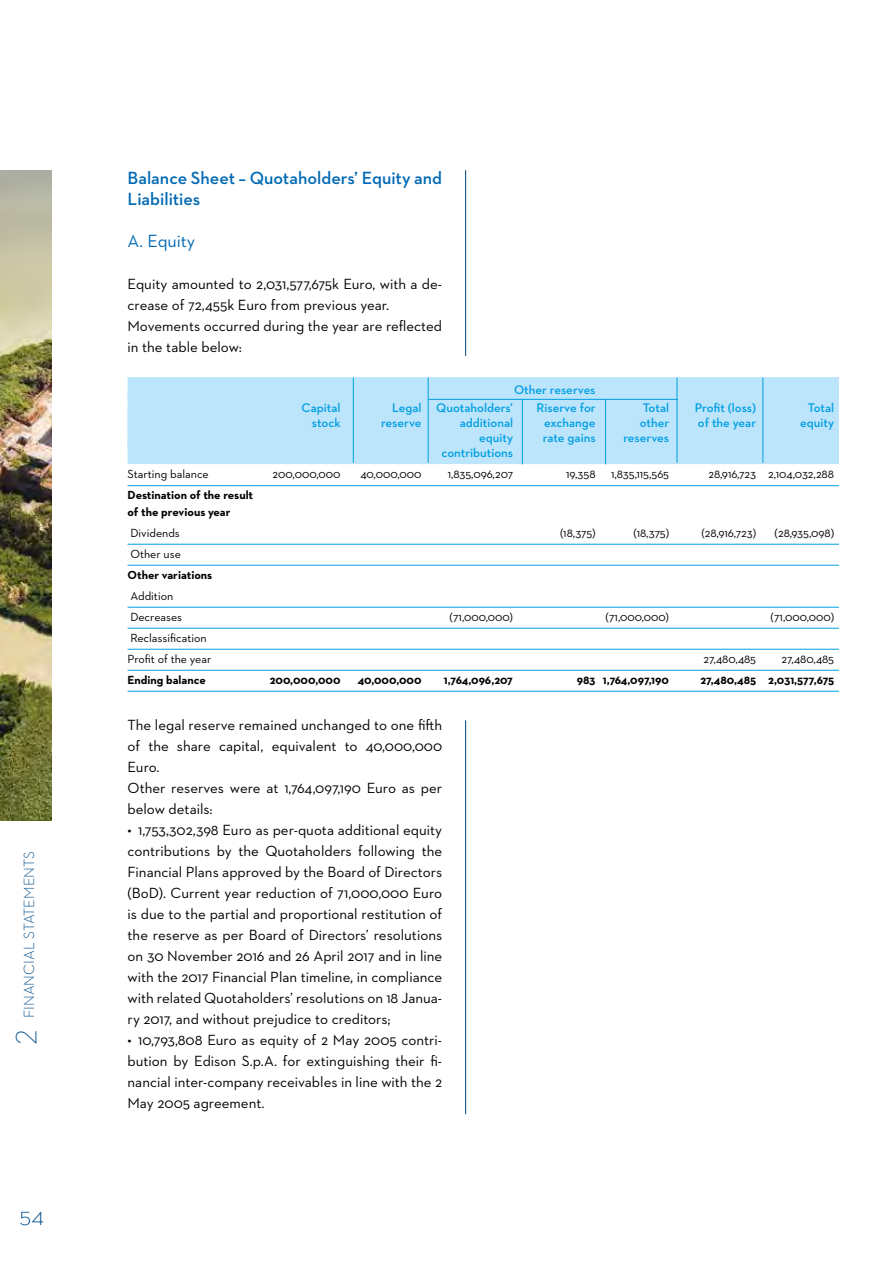
<style>
.page{position:relative;width:893px;height:1263px;background:#fff}
.page>*{position:absolute;margin:0;border:0;box-sizing:border-box;transform-origin:0 0}
.t1{font:300 30px "Neutraface 2 Display";color:#004d8a}
.t2{font:300 22.5px "Neutraface 2 Text";color:#004d8a;scale:1.1 1}
.t3{font:600 18px/21px "Neutraface 2 Text";color:#0069b4}
.t4{font:18px "Neutraface 2 Text";color:#0069b4}
.t5{font:15px/21px "Neutraface 2 Text";color:#000}
.t6{font:300 15px "Neutraface 2 Text";color:#004d8a}
.t7{font:600 12.75px "Neutraface 2 Text";color:#009fe3}
.t8{font:12px/21px "Neutraface 2 Text";color:#000}
.t9{font:700 12px/16.5px "Neutraface 2 Text";color:#000}
.t10{font:700 12px "Neutraface 2 Text";letter-spacing:-.02em;color:#000}
</style>
<div class="page">
<img style="left:0;top:170px;width:51px;height:651px">
<hr style="left:465px;top:170px;width:1px;height:186px;background:#004d8a">
<hr style="left:465px;top:720px;width:1px;height:394px;background:#004d8a">
<div style="left:128px;top:377px;width:711px;height:24px;background:#bce4fa"></div>
<div style="left:128px;top:395px;width:711px;height:24px;background:#bce4fa"></div>
<div style="left:128px;top:410px;width:711px;height:24px;background:#bce4fa"></div>
<div style="left:128px;top:425px;width:711px;height:24px;background:#bce4fa"></div>
<div style="left:128px;top:440px;width:711px;height:24px;background:#bce4fa"></div>
<hr style="left:128px;top:485px;width:711px;height:1px;background:#009fe3">
<hr style="left:128px;top:544px;width:711px;height:1px;background:#009fe3">
<hr style="left:128px;top:565px;width:711px;height:1px;background:#009fe3">
<hr style="left:128px;top:607px;width:711px;height:1px;background:#009fe3">
<hr style="left:128px;top:628px;width:711px;height:1px;background:#009fe3">
<hr style="left:128px;top:649px;width:711px;height:1px;background:#009fe3">
<hr style="left:128px;top:670px;width:711px;height:1px;background:#009fe3">
<hr style="left:128px;top:691px;width:711px;height:1px;background:#009fe3">
<hr style="left:353px;top:378px;width:1px;height:85px;background:#009fe3">
<hr style="left:428px;top:378px;width:1px;height:85px;background:#009fe3">
<hr style="left:522px;top:399px;width:1px;height:65px;background:#009fe3">
<hr style="left:605px;top:399px;width:1px;height:65px;background:#009fe3">
<hr style="left:677px;top:378px;width:1px;height:85px;background:#009fe3">
<hr style="left:762px;top:378px;width:1px;height:85px;background:#009fe3">
<hr style="left:428px;top:399px;width:250px;height:1px;background:#009fe3">
<p class="t6" style="left:20px;top:1018px;width:169px;rotate:-90deg">FINANCIAL STATEMENTS</p>
<h1 class="t1" style="left:10px;top:1045px;width:17px;rotate:-90deg">2</h1>
<h2 class="t2" style="left:20px;top:1201px;width:24px">54</h2>
<p class="t3" style="left:128px;top:167px;width:316px">Balance Sheet – Quotaholders’ Equity and<br>Liabilities</p>
<p class="t4" style="left:128px;top:230px;width:69px">A. Equity</p>
<p class="t5" style="left:128px;top:273px;width:316px">Equity amounted to 2,031,577,675k Euro, with a de&shy;crease of 72,455k Euro from previous year.<br>Movements occurred during the year are reflected in the table below:</p>
<p class="t7" style="left:514px;top:382px;width:83px">Other reserves</p>
<p class="t7" style="left:301px;top:400px;width:41px">Capital</p>
<p class="t7" style="left:392px;top:400px;width:123px">Legal Quotaholders’</p>
<p class="t7" style="left:537px;top:400px;width:61px">Riserve for</p>
<p class="t7" style="left:643px;top:400px;width:28px">Total</p>
<p class="t7" style="left:695px;top:400px;width:63px">Profit (loss)</p>
<p class="t7" style="left:808px;top:400px;width:28px">Total</p>
<p class="t7" style="left:312px;top:415px;width:30px">stock</p>
<p class="t7" style="left:381px;top:415px;width:42px">reserve</p>
<p class="t7" style="left:460px;top:415px;width:55px">additional</p>
<p class="t7" style="left:544px;top:415px;width:53px">exchange</p>
<p class="t7" style="left:640px;top:415px;width:31px">other</p>
<p class="t7" style="left:698px;top:415px;width:60px">of the year</p>
<p class="t7" style="left:800px;top:415px;width:36px">equity</p>
<p class="t7" style="left:479px;top:430px;width:36px">equity</p>
<p class="t7" style="left:543px;top:430px;width:54px">rate gains</p>
<p class="t7" style="left:623px;top:430px;width:47px">reserves</p>
<p class="t7" style="left:441px;top:445px;width:73px">contributions</p>
<p class="t8" style="left:128px;top:463px;width:83px">Starting balance</p>
<p class="t8" style="left:273px;top:463px;width:69px">200,000,000</p>
<p class="t8" style="left:360px;top:463px;width:63px">40,000,000</p>
<p class="t8" style="left:448px;top:463px;width:67px">1,835,096,207</p>
<p class="t8" style="left:566px;top:463px;width:31px">19,358</p>
<p class="t8" style="left:611px;top:463px;width:59px">1,835,115,565</p>
<p class="t8" style="left:708px;top:463px;width:127px">28,916,723 2,104,032,288</p>
<p class="t9" style="left:128px;top:487px;width:127px">Destination of the result of the previous year</p>
<p class="t8" style="left:130px;top:522px;width:51px">Dividends</p>
<p class="t8" style="left:560px;top:522px;width:37px">(18,375)</p>
<p class="t8" style="left:634px;top:522px;width:37px">(18,375)</p>
<p class="t8" style="left:701px;top:522px;width:56px">(28,916,723)</p>
<p class="t8" style="left:775px;top:522px;width:61px">(28,935,098)</p>
<p class="t8" style="left:130px;top:543px;width:52px">Other use</p>
<p class="t9" style="left:128px;top:566px;width:86px">Other variations</p>
<p class="t8" style="left:130px;top:585px;width:53px">Addition<br>Decreases</p>
<p class="t8" style="left:450px;top:606px;width:65px">(71,000,000)</p>
<p class="t8" style="left:606px;top:606px;width:65px">(71,000,000)</p>
<p class="t8" style="left:771px;top:606px;width:65px">(71,000,000)</p>
<p class="t8" style="left:128px;top:627px;width:85px">Reclassification<br>Profit of the year</p>
<p class="t8" style="left:703px;top:648px;width:54px">27,480,485</p>
<p class="t8" style="left:781px;top:648px;width:54px">27,480,485</p>
<p class="t9" style="left:128px;top:671px;width:80px">Ending balance</p>
<p class="t9" style="left:270px;top:671px;width:72px">200,000,000</p>
<p class="t9" style="left:358px;top:671px;width:65px">40,000,000</p>
<p class="t10" style="left:444px;top:672px;width:71px">1,764,096,207</p>
<p class="t9" style="left:577px;top:671px;width:94px">983 1,764,097,190</p>
<p class="t9" style="left:700px;top:671px;width:135px">27,480,485 2,031,577,675</p>
<p class="t5" style="left:128px;top:714px;width:316px">The legal reserve remained unchanged to one fifth of the share capital, equivalent to 40,000,000<br>Euro.<br>Other reserves were at 1,764,097,190 Euro as per below details:</p>
<p class="t5" style="left:128px;top:819px;width:316px;text-align:justify">• 1,753,302,398 Euro as per-quota additional equity contributions by the Quotaholders following the Financial Plans approved by the Board of Directors (BoD). Current year reduction of 71,000,000 Euro is due to the partial and proportional restitution of the reserve as per Board of Directors’ resolutions on 30 November 2016 and 26 April 2017 and in line with the 2017 Financial Plan timeline, in compliance with related Quotaholders’ resolutions on 18 Janua&shy;ry 2017, and without prejudice to creditors;</p>
<p class="t5" style="left:128px;top:1029px;width:316px;text-align:justify">• 10,793,808 Euro as equity of 2 May 2005 contri&shy;bution by Edison S.p.A. for extinguishing their fi&shy;nancial inter-company receivables in line with the 2<br>May 2005 agreement.</p>
</div>
